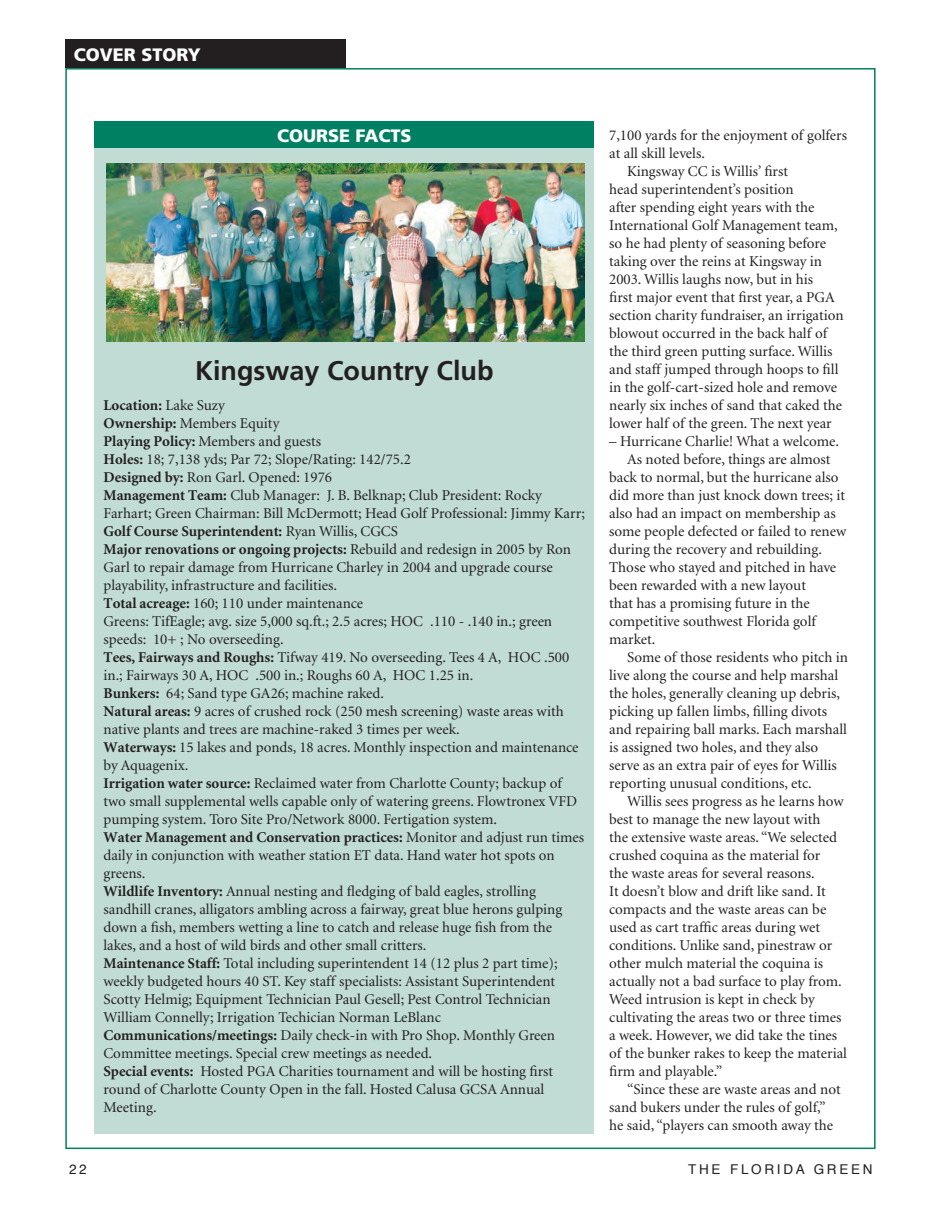
<style>
.page{position:relative;width:945px;height:1215px;background:#fff}
.page>*{position:absolute;margin:0;border:0;box-sizing:border-box;transform-origin:0 0}
.t1{font:700 27px "Frutiger";color:#231f20}
.t2{font:900 18px "Frutiger";color:#fff}
.t3{font:15px/18px "Minion";color:#231f20}
.t4{font:13.5px "Helvetica";letter-spacing:.2em;color:#231f20}
.s1{font-weight:700}
</style>
<div class="page">
<div style="left:65px;top:39px;width:281px;height:29px;background:#231f20"></div>
<div style="left:94px;top:122px;width:500px;height:1012px;background:#c0dcd4"></div>
<div style="left:94px;top:122px;width:500px;height:26px;background:#008062"></div>
<img style="left:107px;top:164px;width:477px;height:177px">
<p class="t2" style="left:74px;top:44px;width:128px">COVER STORY</p>
<p class="t2" style="left:277px;top:125px;width:136px">COURSE FACTS</p>
<h1 class="t1" style="left:195px;top:355px;width:300px">Kingsway Country Club</h1>
<p class="t3" style="left:104px;top:396px;width:483px"><span class="s1">Location:</span> Lake Suzy<br><span class="s1">Ownership:</span> Members Equity<br><span class="s1">Playing Policy:</span> Members and guests<br><span class="s1">Holes:</span> 18; 7,138 yds; Par 72; Slope/Rating: 142/75.2<br><span class="s1">Designed by:</span> Ron Garl. Opened: 1976<br><span class="s1">Management Team:</span> Club Manager: J. B. Belknap; Club President: Rocky Farhart; Green Chairman: Bill McDermott; Head Golf Professional: Jimmy Karr; <span class="s1">Golf Course Superintendent:</span> Ryan Willis, CGCS<br><span class="s1">Major renovations or ongoing projects:</span> Rebuild and redesign in 2005 by Ron Garl to repair damage from Hurricane Charley in 2004 and upgrade course playability, infrastructure and facilities.<br><span class="s1">Total acreage:</span> 160; 110 under maintenance<br>Greens: TifEagle; avg. size 5,000 sq.ft.; 2.5 acres; HOC .110 - .140 in.; green speeds: 10+ ; No overseeding.<br><span class="s1">Tees, Fairways and Roughs:</span> Tifway 419. No overseeding. Tees 4 A, HOC .500 in.; Fairways 30 A, HOC .500 in.; Roughs 60 A, HOC 1.25 in.<br><span class="s1">Bunkers:</span> 64; Sand type GA26; machine raked.<br><span class="s1">Natural areas:</span> 9 acres of crushed rock (250 mesh screening) waste areas with native plants and trees are machine-raked 3 times per week.<br><span class="s1">Waterways:</span> 15 lakes and ponds, 18 acres. Monthly inspection and maintenance by Aquagenix.<br><span class="s1">Irrigation water source:</span> Reclaimed water from Charlotte County; backup of two small supplemental wells capable only of watering greens. Flowtronex VFD pumping system. Toro Site Pro/Network 8000. Fertigation system.<br><span class="s1">Water Management and Conservation practices:</span> Monitor and adjust run times daily in conjunction with weather station ET data. Hand water hot spots on greens.<br><span class="s1">Wildlife Inventory:</span> Annual nesting and fledging of bald eagles, strolling sandhill cranes, alligators ambling across a fairway, great blue herons gulping down a fish, members wetting a line to catch and release huge fish from the lakes, and a host of wild birds and other small critters.<br><span class="s1">Maintenance Staff:</span> Total including superintendent 14 (12 plus 2 part time); weekly budgeted hours 40 ST. Key staff specialists: Assistant Superintendent Scotty Helmig; Equipment Technician Paul Gesell; Pest Control Technician William Connelly; Irrigation Techician Norman LeBlanc <span class="s1">Communications/meetings:</span> Daily check-in with Pro Shop. Monthly Green Committee meetings. Special crew meetings as needed.<br><span class="s1">Special events:</span> Hosted PGA Charities tournament and will be hosting first round of Charlotte County Open in the fall. Hosted Calusa GCSA Annual Meeting.</p>
<p class="t3" style="left:609px;top:126px;width:239px">7,100 yards for the enjoyment of golfers</p>
<p class="t3" style="left:609px;top:144px;width:97px">at all skill levels.</p>
<p class="t3" style="left:627px;top:162px;width:162px">Kingsway CC is Willis’ first</p>
<p class="t3" style="left:609px;top:180px;width:186px">head superintendent’s position</p>
<p class="t3" style="left:609px;top:198px;width:207px">after spending eight years with the</p>
<p class="t3" style="left:609px;top:216px;width:230px">International Golf Management team,</p>
<p class="t3" style="left:609px;top:234px;width:218px">so he had plenty of seasoning before</p>
<p class="t3" style="left:609px;top:252px;width:214px">taking over the reins at Kingsway in</p>
<p class="t3" style="left:609px;top:270px;width:205px">2003. Willis laughs now, but in his</p>
<p class="t3" style="left:609px;top:288px;width:227px">first major event that first year, a PGA</p>
<p class="t3" style="left:609px;top:306px;width:236px">section charity fundraiser, an irrigation</p>
<p class="t3" style="left:609px;top:324px;width:219px">blowout occurred in the back half of</p>
<p class="t3" style="left:609px;top:342px;width:225px">the third green putting surface. Willis</p>
<p class="t3" style="left:609px;top:360px;width:231px">and staff jumped through hoops to fill</p>
<p class="t3" style="left:609px;top:378px;width:229px">in the golf-cart-sized hole and remove</p>
<p class="t3" style="left:609px;top:396px;width:234px">nearly six inches of sand that caked the</p>
<p class="t3" style="left:609px;top:414px;width:224px">lower half of the green. The next year</p>
<p class="t3" style="left:609px;top:432px;width:231px">– Hurricane Charlie! What a welcome.</p>
<p class="t3" style="left:627px;top:450px;width:205px">As noted before, things are almost</p>
<p class="t3" style="left:609px;top:468px;width:231px">back to normal, but the hurricane also</p>
<p class="t3" style="left:609px;top:486px;width:237px">did more than just knock down trees; it</p>
<p class="t3" style="left:609px;top:504px;width:228px">also had an impact on membership as</p>
<p class="t3" style="left:609px;top:522px;width:238px">some people defected or failed to renew</p>
<p class="t3" style="left:609px;top:540px;width:214px">during the recovery and rebuilding.</p>
<p class="t3" style="left:609px;top:558px;width:229px">Those who stayed and pitched in have</p>
<p class="t3" style="left:609px;top:576px;width:198px">been rewarded with a new layout</p>
<p class="t3" style="left:609px;top:594px;width:202px">that has a promising future in the</p>
<p class="t3" style="left:609px;top:612px;width:208px">competitive southwest Florida golf</p>
<p class="t3" style="left:609px;top:630px;width:48px">market.</p>
<p class="t3" style="left:627px;top:648px;width:222px">Some of those residents who pitch in</p>
<p class="t3" style="left:609px;top:666px;width:230px">live along the course and help marshal</p>
<p class="t3" style="left:609px;top:684px;width:232px">the holes, generally cleaning up debris,</p>
<p class="t3" style="left:609px;top:702px;width:220px">picking up fallen limbs, filling divots</p>
<p class="t3" style="left:609px;top:720px;width:239px">and repairing ball marks. Each marshall</p>
<p class="t3" style="left:609px;top:738px;width:211px">is assigned two holes, and they also</p>
<p class="t3" style="left:609px;top:756px;width:229px">serve as an extra pair of eyes for Willis</p>
<p class="t3" style="left:609px;top:774px;width:204px">reporting unusual conditions, etc.</p>
<p class="t3" style="left:627px;top:792px;width:218px">Willis sees progress as he learns how</p>
<p class="t3" style="left:609px;top:810px;width:213px">best to manage the new layout with</p>
<p class="t3" style="left:609px;top:828px;width:229px">the extensive waste areas. “We selected</p>
<p class="t3" style="left:609px;top:846px;width:213px">crushed coquina as the material for</p>
<p class="t3" style="left:609px;top:864px;width:207px">the waste areas for several reasons.</p>
<p class="t3" style="left:609px;top:882px;width:218px">It doesn’t blow and drift like sand. It</p>
<p class="t3" style="left:609px;top:900px;width:219px">compacts and the waste areas can be</p>
<p class="t3" style="left:609px;top:918px;width:212px">used as cart traffic areas during wet</p>
<p class="t3" style="left:609px;top:936px;width:225px">conditions. Unlike sand, pinestraw or</p>
<p class="t3" style="left:609px;top:954px;width:215px">other mulch material the coquina is</p>
<p class="t3" style="left:609px;top:972px;width:234px">actually not a bad surface to play from.</p>
<p class="t3" style="left:609px;top:990px;width:207px">Weed intrusion is kept in check by</p>
<p class="t3" style="left:609px;top:1008px;width:234px">cultivating the areas two or three times</p>
<p class="t3" style="left:609px;top:1026px;width:229px">a week. However, we did take the tines</p>
<p class="t3" style="left:609px;top:1044px;width:239px">of the bunker rakes to keep the material</p>
<p class="t3" style="left:609px;top:1062px;width:115px">firm and playable.”</p>
<p class="t3" style="left:627px;top:1080px;width:215px">“Since these are waste areas and not</p>
<p class="t3" style="left:609px;top:1098px;width:218px">sand bukers under the rules of golf,”</p>
<p class="t3" style="left:609px;top:1116px;width:225px">he said, “players can smooth away the</p>
<p class="t4" style="left:69px;top:1158px;width:19px">22</p>
<p class="t4" style="left:688px;top:1158px;width:186px">THE FLORIDA GREEN</p>
</div>
